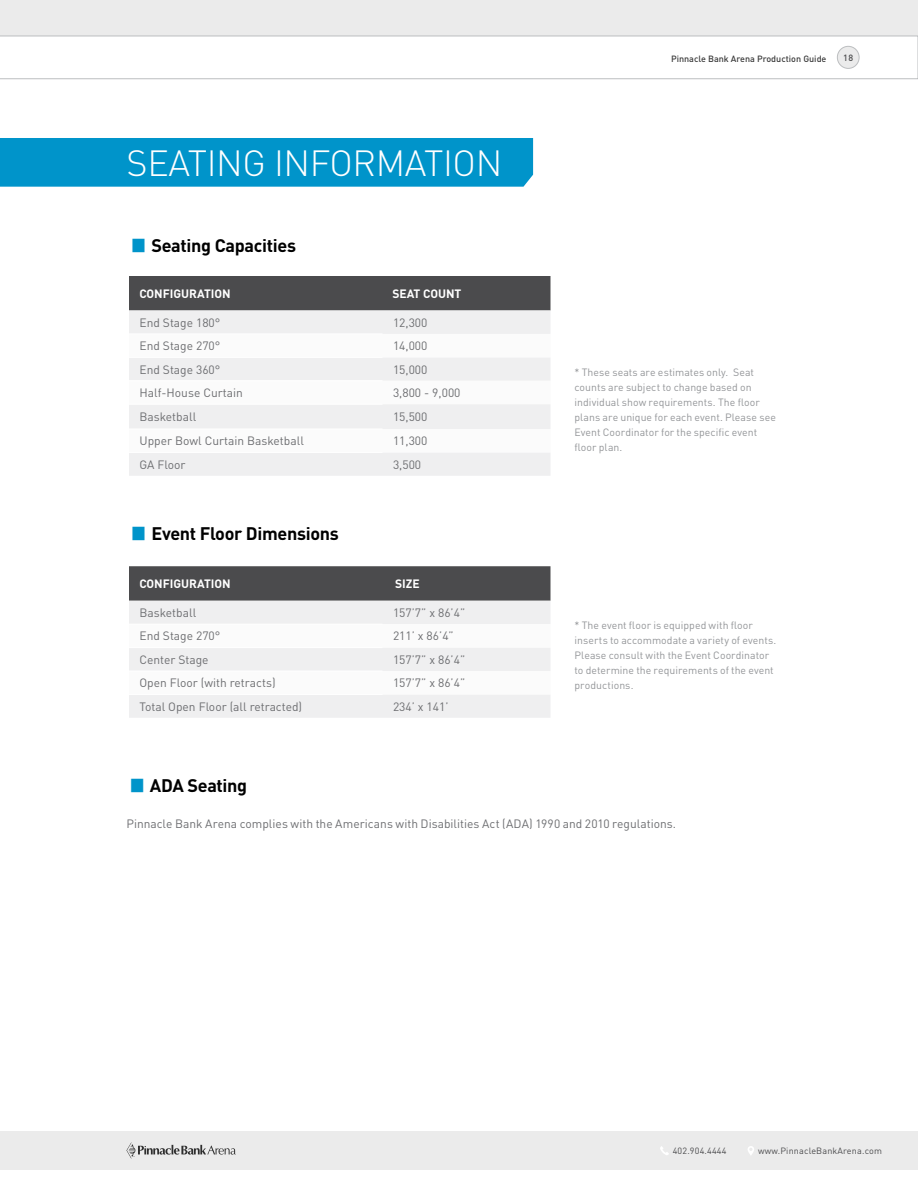
<style>
.page{position:relative;width:918px;height:1188px;background:#fff}
.page>*{position:absolute;margin:0;border:0;box-sizing:border-box;transform-origin:0 0}
.t1{font:700 48px "Titillium";color:#0094ca}
.t2{font:300 36px "DIN Pro";letter-spacing:-.01em;color:#fff}
.t3{font:700 18px "DIN Pro";letter-spacing:-.02em;color:#000}
.t4{font:12px "DIN Pro";color:#6d6e71}
.t5{font:700 12px "DIN Pro";color:#fff}
.t6{font:10.5px/15px "DIN Pro";letter-spacing:.005em;color:#939598}
.t7{font:9px "DIN Pro";letter-spacing:.02em;color:#4b4b4d}
.t8{font:500 9px "DIN Pro";color:#000}
.t9{font:500 9px "DIN Pro";color:#4b4b4d}
</style>
<div class="page">
<div style="left:0;top:0;width:918px;height:36px;background:#ebebeb"></div>
<div style="left:0;top:1131px;width:918px;height:39px;background:#ebebeb"></div>
<svg style="left:0;top:36px;width:918px;height:43px"></svg>
<div style="left:837px;top:46px;width:22px;height:22px;background:#ebebeb;border-radius:50%"></div>
<div style="left:837px;top:46px;width:23px;height:23px;border:1px solid #bcbec0;border-radius:50%"></div>
<svg style="left:126px;top:1142px;width:110px;height:17px"></svg>
<svg style="left:660px;top:1146px;width:9px;height:9px"></svg>
<svg style="left:748px;top:1146px;width:6px;height:9px"></svg>
<div style="left:129px;top:276px;width:421px;height:34px;background:#4b4b4d"></div>
<div style="left:129px;top:310px;width:421px;height:166px;background:#efeff0"></div>
<svg style="left:129px;top:334px;width:421px;height:118px"></svg>
<hr style="left:129px;top:334px;width:253px;height:1px;background:#fff">
<hr style="left:129px;top:357px;width:253px;height:1px;background:#fff">
<hr style="left:129px;top:380px;width:253px;height:1px;background:#fff">
<hr style="left:129px;top:404px;width:253px;height:1px;background:#fff">
<hr style="left:129px;top:429px;width:253px;height:1px;background:#fff">
<hr style="left:129px;top:452px;width:253px;height:1px;background:#fff">
<div style="left:129px;top:566px;width:421px;height:35px;background:#4b4b4d"></div>
<div style="left:129px;top:601px;width:421px;height:117px;background:#efeff0"></div>
<svg style="left:129px;top:624px;width:421px;height:70px"></svg>
<hr style="left:129px;top:624px;width:253px;height:1px;background:#fff">
<hr style="left:129px;top:647px;width:253px;height:1px;background:#fff">
<hr style="left:129px;top:671px;width:253px;height:1px;background:#fff">
<hr style="left:129px;top:694px;width:253px;height:1px;background:#fff">
<div style="left:0;top:138px;width:533px;height:49px;background:#0094ca"></div>
<h2 class="t2" style="left:127px;top:139px;width:377px">SEATING INFORMATION</h2>
<h1 class="t1" style="left:128px;top:204px;width:23px">•</h1>
<h3 class="t3" style="left:151px;top:233px;width:146px">Seating Capacities</h3>
<p class="t5" style="left:140px;top:285px;width:93px">CONFIGURATION</p>
<p class="t5" style="left:392px;top:285px;width:71px">SEAT COUNT</p>
<p class="t4" style="left:140px;top:314px;width:82px">End Stage 180°</p>
<p class="t4" style="left:393px;top:314px;width:36px">12,300</p>
<p class="t4" style="left:140px;top:338px;width:82px">End Stage 270°</p>
<p class="t4" style="left:393px;top:338px;width:36px">14,000</p>
<p class="t4" style="left:140px;top:361px;width:82px">End Stage 360°</p>
<p class="t4" style="left:393px;top:361px;width:36px">15,000</p>
<p class="t4" style="left:140px;top:385px;width:105px">Half-House Curtain</p>
<p class="t4" style="left:393px;top:385px;width:69px">3,800 - 9,000</p>
<p class="t4" style="left:140px;top:409px;width:58px">Basketball</p>
<p class="t4" style="left:393px;top:409px;width:36px">15,500</p>
<p class="t4" style="left:140px;top:433px;width:166px">Upper Bowl Curtain Basketball</p>
<p class="t4" style="left:393px;top:433px;width:36px">11,300</p>
<p class="t4" style="left:140px;top:456px;width:48px">GA Floor</p>
<p class="t4" style="left:393px;top:456px;width:30px">3,500</p>
<h1 class="t1" style="left:128px;top:492px;width:23px">•</h1>
<h3 class="t3" style="left:151px;top:521px;width:189px">Event Floor Dimensions</h3>
<p class="t5" style="left:140px;top:576px;width:93px">CONFIGURATION</p>
<p class="t5" style="left:395px;top:576px;width:26px">SIZE</p>
<p class="t4" style="left:140px;top:604px;width:58px">Basketball</p>
<p class="t4" style="left:393px;top:605px;width:74px">157’7” x 86’4”</p>
<p class="t4" style="left:140px;top:628px;width:82px">End Stage 270°</p>
<p class="t4" style="left:393px;top:628px;width:62px">211’ x 86’4”</p>
<p class="t4" style="left:140px;top:651px;width:71px">Center Stage</p>
<p class="t4" style="left:393px;top:651px;width:74px">157’7” x 86’4”</p>
<p class="t4" style="left:140px;top:675px;width:138px">Open Floor (with retracts)</p>
<p class="t4" style="left:393px;top:675px;width:74px">157’7” x 86’4”</p>
<p class="t4" style="left:140px;top:698px;width:164px">Total Open Floor (all retracted)</p>
<p class="t4" style="left:393px;top:698px;width:57px">234’ x 141’</p>
<p class="t8" style="left:671px;top:53px;width:157px">Pinnacle Bank Arena Production Guide</p>
<p class="t9" style="left:843px;top:51px;width:11px">18</p>
<p class="t6" style="left:574px;top:364px;width:203px">* These seats are estimates only. Seat counts are subject to change based on individual show requirements. The floor plans are unique for each event. Please see Event Coordinator for the specific event floor plan.</p>
<p class="t6" style="left:574px;top:617px;width:203px">* The event floor is equipped with floor inserts to accommodate a variety of events.<br>Please consult with the Event Coordinator to determine the requirements of the event productions.</p>
<h1 class="t1" style="left:126px;top:744px;width:23px">•</h1>
<h3 class="t3" style="left:150px;top:773px;width:99px">ADA Seating</h3>
<p class="t4" style="left:126px;top:816px;width:551px">Pinnacle Bank Arena complies with the Americans with Disabilities Act (ADA) 1990 and 2010 regulations.</p>
<p class="t7" style="left:673px;top:1144px;width:55px">402.904.4444</p>
<p class="t7" style="left:758px;top:1144px;width:125px">www.PinnacleBankArena.com</p>
</div>
